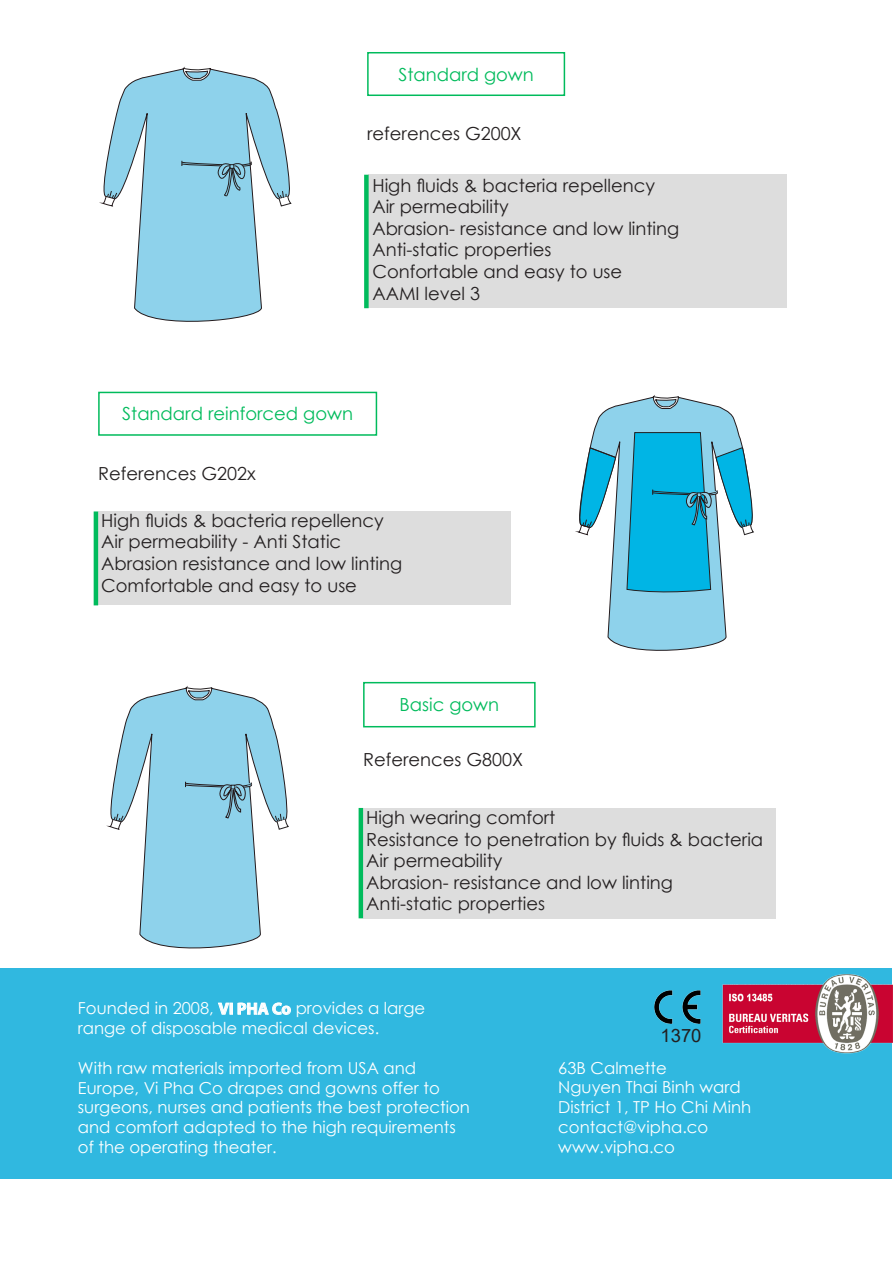
<style>
.page{position:relative;width:893px;height:1263px;background:#fff}
.page>*{position:absolute;margin:0;border:0;box-sizing:border-box;transform-origin:0 0}
.t1{font:18.45px "Arial";color:#231f20}
.t2{font:18px "Century Gothic";color:#231f20}
.t3{font:18px "Century Gothic";color:#00bb5c}
.t4{font:16.5px/19.8px "Century Gothic";color:#fff}
.s1{font-family:"Myriad Pro";font-weight:700}
</style>
<div class="page">
<svg style="left:106px;top:688px;width:182px;height:261px"></svg>
<svg style="left:185px;top:686px;width:28px;height:13px"></svg>
<svg style="left:108px;top:813px;width:16px;height:18px"></svg>
<svg style="left:275px;top:813px;width:14px;height:17px"></svg>
<svg style="left:184px;top:781px;width:70px;height:38px;background:#83bacf"></svg>
<svg style="left:99px;top:66px;width:191px;height:255px"></svg>
<svg style="left:183px;top:67px;width:28px;height:12px"></svg>
<svg style="left:101px;top:191px;width:16px;height:17px"></svg>
<svg style="left:277px;top:191px;width:15px;height:16px"></svg>
<svg style="left:181px;top:160px;width:73px;height:37px;background:#82bbd0"></svg>
<div style="left:363px;top:682px;width:173px;height:45px;border:2px solid #00bb5c"></div>
<div style="left:363px;top:808px;width:413px;height:110px;background:#ddd"></div>
<hr style="left:359px;top:808px;width:4px;height:110px;background:#00bb5c">
<div style="left:0;top:969px;width:892px;height:210px;background:#30b8e0"></div>
<svg style="left:218px;top:1002px;width:73px;height:13px"></svg>
<img style="left:722px;top:974px;width:171px;height:80px">
<img style="left:654px;top:990px;width:47px;height:34px">
<div style="left:98px;top:392px;width:279px;height:44px;border:2px solid #00bb5c"></div>
<div style="left:98px;top:511px;width:413px;height:94px;background:#ddd"></div>
<hr style="left:94px;top:511px;width:4px;height:94px;background:#00bb5c">
<svg style="left:590px;top:395px;width:149px;height:256px"></svg>
<svg style="left:653px;top:396px;width:26px;height:11px"></svg>
<svg style="left:626px;top:432px;width:128px;height:175px"></svg>
<svg style="left:575px;top:447px;width:41px;height:89px"></svg>
<div style="left:367px;top:52px;width:198px;height:44px;border:2px solid #00bb5c"></div>
<div style="left:369px;top:175px;width:418px;height:133px;background:#ddd"></div>
<div style="left:364px;top:175px;width:5px;height:133px;background:#00bb5c"></div>
<p class="t3" style="left:398px;top:62px;width:137px">Standard gown</p>
<p class="t2" style="left:367px;top:121px;width:156px">references G200X</p>
<p class="t2" style="left:372px;top:173px;width:284px">High fluids &amp; bacteria repellency</p>
<p class="t2" style="left:372px;top:194px;width:138px">Air permeability</p>
<p class="t2" style="left:372px;top:216px;width:308px">Abrasion- resistance and low linting</p>
<p class="t2" style="left:372px;top:237px;width:180px">Anti-static properties</p>
<p class="t2" style="left:372px;top:259px;width:251px">Confortable and easy to use</p>
<p class="t2" style="left:372px;top:281px;width:109px">AAMI level 3</p>
<p class="t3" style="left:122px;top:401px;width:232px">Standard reinforced gown</p>
<p class="t2" style="left:98px;top:460px;width:159px">References G202x</p>
<p class="t2" style="left:101px;top:508px;width:284px">High fluids &amp; bacteria repellency</p>
<p class="t2" style="left:101px;top:529px;width:242px">Air permeability - Anti Static</p>
<p class="t2" style="left:101px;top:551px;width:302px">Abrasion resistance and low linting</p>
<p class="t2" style="left:101px;top:572px;width:257px">Comfortable and easy to use</p>
<p class="t3" style="left:399px;top:692px;width:101px">Basic gown</p>
<p class="t2" style="left:363px;top:747px;width:161px">References G800X</p>
<p class="t2" style="left:366px;top:805px;width:191px">High wearing comfort</p>
<p class="t2" style="left:366px;top:826px;width:399px">Resistance to penetration by fluids &amp; bacteria</p>
<p class="t2" style="left:366px;top:848px;width:138px">Air permeability</p>
<p class="t2" style="left:366px;top:870px;width:308px">Abrasion- resistance and low linting</p>
<p class="t2" style="left:366px;top:891px;width:180px">Anti-static properties</p>
<p class="t4" style="left:78px;top:998px;width:349px">Founded in 2008, <span class="s1">VI PHA Co</span> provides a large range of disposable medical devices.</p>
<p class="t4" style="left:78px;top:1057px;width:394px">With raw materials imported from USA and Europe, Vi Pha Co drapes and gowns offer to surgeons, nurses and patients the best protection and comfort adapted to the high requirements of the operating theater.</p>
<p class="t4" style="left:558px;top:1057px;width:110px">63B Calmette</p>
<p class="t1" style="left:661px;top:1023px;width:42px">1370</p>
<p class="t4" style="left:558px;top:1077px;width:184px">Nguyen Thai Binh ward</p>
<p class="t4" style="left:558px;top:1097px;width:194px">District 1, TP Ho Chi Minh</p>
<p class="t4" style="left:558px;top:1117px;width:152px">contact@vipha.co</p>
<p class="t4" style="left:558px;top:1137px;width:118px">www.vipha.co</p>
</div>
